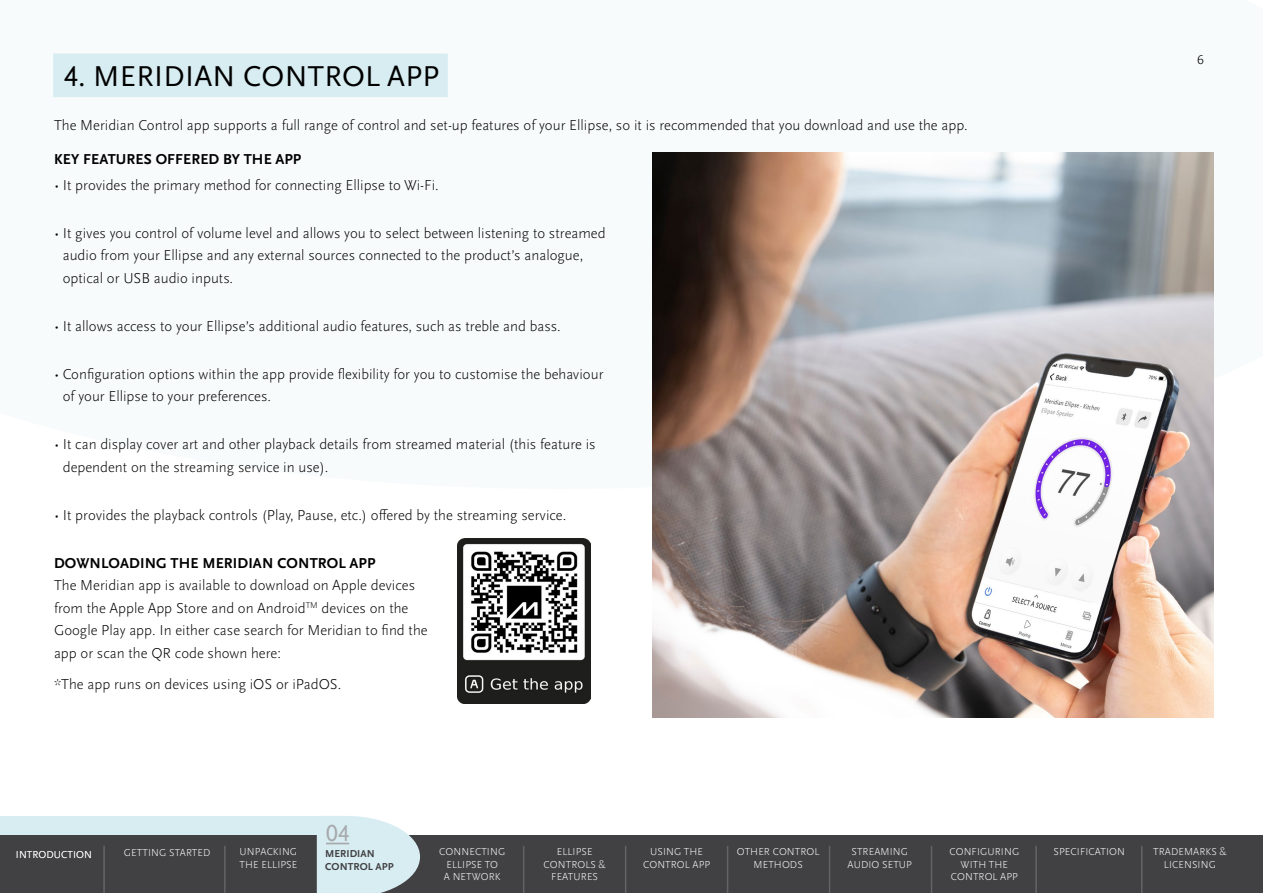
<style>
.page{position:relative;width:1263px;height:893px;background:#fff}
.page>*{position:absolute;margin:0;border:0;box-sizing:border-box;transform-origin:0 0}
.t1{font:30px "Scala Sans Pro";letter-spacing:.01em;color:#000}
.t2{font:24px "Scala Sans Pro";color:#a7a9ac}
.t3{font:300 15px/22.5px "Scala Sans Pro";color:#000}
.t4{font:700 15px "Scala Sans Pro";letter-spacing:.01em;color:#000}
.t5{font:300 13.5px "Scala Sans Pro";color:#000}
.t6{font:300 10.5px/12.6px "Scala Sans Pro";letter-spacing:.01em;color:#fff;text-align:center}
.t7{font:700 10.5px/12.6px "Scala Sans Pro";letter-spacing:.01em;color:#414042}
.t8{font:300 10.5px "Scala Sans Pro";letter-spacing:-.01em;color:#fff}
</style>
<div class="page">
<div style="left:53px;top:54px;width:395px;height:43px;background:#d7edf2"></div>
<img style="left:653px;top:153px;width:560px;height:564px">
<img style="left:457px;top:538px;width:133px;height:165px">
<div style="left:0;top:816px;width:317px;height:33px;background:#d7edf2"></div>
<div style="left:0;top:835px;width:1263px;height:58px;background:#414042"></div>
<svg style="left:317px;top:816px;width:103px;height:77px;background:#d0e3e7"></svg>
<hr style="left:224px;top:846px;width:2px;height:47px;background:#636466">
<hr style="left:103px;top:846px;width:2px;height:47px;background:#636466">
<hr style="left:523px;top:846px;width:1px;height:47px;background:#636466">
<hr style="left:625px;top:846px;width:1px;height:47px;background:#636466">
<hr style="left:727px;top:846px;width:1px;height:47px;background:#636466">
<hr style="left:829px;top:846px;width:1px;height:47px;background:#636466">
<hr style="left:931px;top:846px;width:1px;height:47px;background:#636466">
<hr style="left:1035px;top:846px;width:2px;height:47px;background:#636466">
<hr style="left:1141px;top:846px;width:1px;height:47px;background:#636466">
<h1 class="t1" style="left:65px;top:59px;width:376px">4. MERIDIAN CONTROL APP</h1>
<p class="t3" style="left:54px;top:114px;width:915px">The Meridian Control app supports a full range of control and set-up features of your Ellipse, so it is recommended that you download and use the app.</p>
<p class="t4" style="left:54px;top:151px;width:249px">KEY FEATURES OFFERED BY THE APP</p>
<p class="t3" style="left:54px;top:173px;width:386px">• It provides the primary method for connecting Ellipse to Wi-Fi.</p>
<p class="t3" style="left:63px;top:221px;width:544px;text-indent:-9px">• It gives you control of volume level and allows you to select between listening to streamed audio from your Ellipse and any external sources connected to the product’s analogue, optical or USB audio inputs.</p>
<p class="t3" style="left:54px;top:314px;width:508px">• It allows access to your Ellipse’s additional audio features, such as treble and bass.</p>
<p class="t3" style="left:63px;top:362px;width:542px;text-indent:-9px">• Configuration options within the app provide flexibility for you to customise the behaviour of your Ellipse to your preferences.</p>
<p class="t3" style="left:63px;top:433px;width:534px;text-indent:-9px">• It can display cover art and other playback details from streamed material (this feature is dependent on the streaming service in use).</p>
<p class="t3" style="left:54px;top:503px;width:514px">• It provides the playback controls (Play, Pause, etc.) offered by the streaming service.</p>
<p class="t4" style="left:54px;top:554px;width:323px">DOWNLOADING THE MERIDIAN CONTROL APP</p>
<p class="t3" style="left:54px;top:574px;width:375px">The Meridian app is available to download on Apple devices from the Apple App Store and on Android<sup>TM</sup> devices on the Google Play app. In either case search for Meridian to find the app or scan the QR code shown here:</p>
<p class="t3" style="left:54px;top:672px;width:289px">*The app runs on devices using iOS or iPadOS.</p>
<p class="t5" style="left:1197px;top:52px;width:8px">6</p>
<p class="t6" style="left:16px;top:848px;width:78px">INTRODUCTION</p>
<p class="t6" style="left:124px;top:846px;width:88px">GETTING STARTED</p>
<p class="t6" style="left:239px;top:845px;width:59px;text-align:left">UNPACKING<br>THE ELLIPSE</p>
<h2 class="t2" style="left:326px;top:819px;width:25px">04</h2>
<p class="t7" style="left:325px;top:848px;width:70px">MERIDIAN<br>CONTROL APP</p>
<p class="t6" style="left:439px;top:845px;width:68px">CONNECTING<br>ELLIPSE TO<br>A NETWORK</p>
<p class="t6" style="left:543px;top:845px;width:64px">ELLIPSE<br>CONTROLS &amp;<br>FEATURES</p>
<p class="t6" style="left:737px;top:845px;width:84px">OTHER CONTROL<br>METHODS</p>
<p class="t6" style="left:643px;top:845px;width:69px">USING THE<br>CONTROL APP</p>
<p class="t6" style="left:848px;top:845px;width:66px">STREAMING<br>AUDIO SETUP</p>
<p class="t6" style="left:949px;top:845px;width:71px">CONFIGURING<br>WITH THE<br>CONTROL APP</p>
<p class="t6" style="left:1053px;top:845px;width:73px">SPECIFICATION</p>
<p class="t6" style="left:1153px;top:845px;width:75px">TRADEMARKS &amp;<br>LICENSING</p>
<p class="t6" style="left:567px;top:845px;width:32px">B-LINK</p>
<p class="t6" style="left:858px;top:845px;width:73px">SP CIF CATION</p>
<p class="t8" style="left:1061px;top:846px;width:96px">TROUBLESHOOTING</p>
</div>
